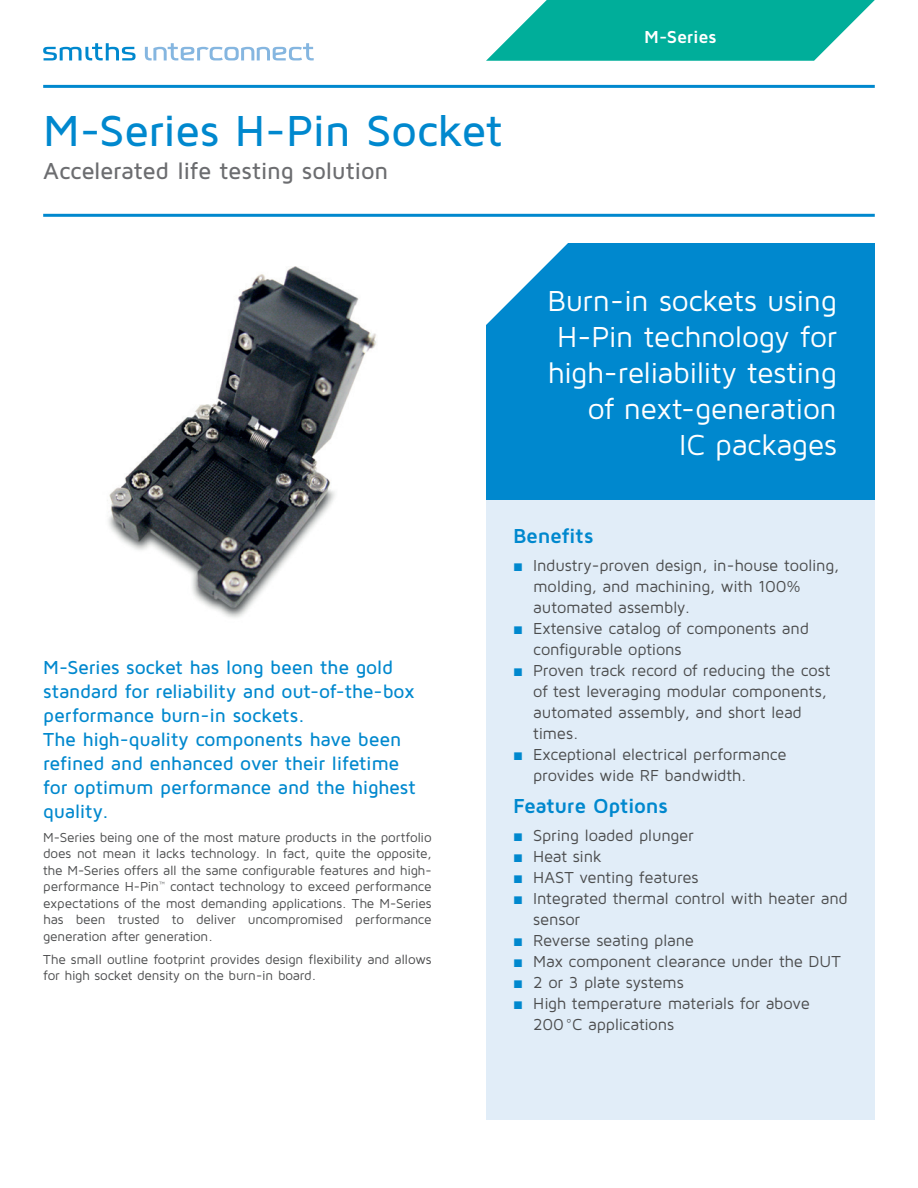
<style>
.page{position:relative;width:918px;height:1188px;background:#fff}
.page>*{position:absolute;margin:0;border:0;box-sizing:border-box;transform-origin:0 0}
.Heading_Cover_2{font:500 45px "Maven Pro";letter-spacing:-.015em;color:#0088ce}
.Heading_2B{font:30px/36px "Maven Pro";letter-spacing:-.015em;color:#fff;text-align:right}
.Heading_Cover_2B{font:500 24px "Maven Pro";letter-spacing:-.015em;color:#6c6d70}
.Heading_3{font:700 21px "Maven Pro";letter-spacing:-.015em;color:#0088ce}
.Heading_4{font:500 19.5px/24px "Maven Pro";letter-spacing:-.015em;color:#0088ce}
.t1{font:700 18px "Maven Pro";letter-spacing:-.015em;color:#fff}
.t2{font:16.5px/21px "Maven Pro";letter-spacing:-.015em;color:#4b4c4d}
.Text{font:13.5px/16.5px "Maven Pro";letter-spacing:-.015em;color:#4b4c4d;text-align:justify}
.s1{font-family:"Arial";color:#0088ce}
</style>
<div class="page">
<div style="left:486px;top:500px;width:389px;height:620px;background:#e1edf8"></div>
<svg style="left:43px;top:43px;width:93px;height:17px"></svg>
<svg style="left:145px;top:43px;width:169px;height:17px"></svg>
<svg style="left:486px;top:0;width:389px;height:61px"></svg>
<img style="left:107px;top:266px;width:270px;height:352px">
<hr style="left:43px;top:214px;width:832px;height:3px;background:#0088ce">
<hr style="left:43px;top:85px;width:832px;height:3px;background:#0088ce">
<div style="left:486px;top:243px;width:389px;height:257px;background:#0088ce"></div>
<svg style="left:486px;top:243px;width:82px;height:82px"></svg>
<p class="Heading_Cover_2" style="left:43px;top:102px;width:461px">M-Series H-Pin Socket</p>
<p class="Heading_Cover_2B" style="left:43px;top:156px;width:347px">Accelerated life testing solution</p>
<p class="t1" style="left:644px;top:25px;width:74px">M-Series</p>
<p class="Heading_4" style="left:43px;top:655px;width:374px">M-Series socket has long been the gold standard for reliability and out-of-the-box performance burn-in sockets.<br>The high-quality components have been refined and enhanced over their lifetime for optimum performance and the highest quality.</p>
<p class="Text" style="left:43px;top:828px;width:390px">M-Series being one of the most mature products in the portfolio does not mean it lacks technology. In fact, quite the opposite, the M-Series offers all the same configurable features and high&shy;performance H-Pin<sup>™</sup> contact technology to exceed performance expectations of the most demanding applications. The M-Series has been trusted to deliver uncompromised performance generation after generation.</p>
<p class="Text" style="left:43px;top:951px;width:390px">The small outline footprint provides design flexibility and allows for high socket density on the burn-in board.</p>
<p class="Heading_2B" style="left:547px;top:282px;width:291px">Burn-in sockets using<br>H-Pin technology for high-reliability testing of next-generation<br>IC packages</p>
<p class="Heading_3" style="left:513px;top:523px;width:82px">Benefits</p>
<p class="t2" style="left:533px;top:554px;width:308px;text-indent:-20px"><span class="s1">■</span> Industry-proven design, in-house tooling, molding, and machining, with 100% automated assembly.</p>
<p class="t2" style="left:533px;top:617px;width:277px;text-indent:-20px"><span class="s1">■</span> Extensive catalog of components and configurable options</p>
<p class="t2" style="left:533px;top:659px;width:299px;text-indent:-20px"><span class="s1">■</span> Proven track record of reducing the cost of test leveraging modular components, automated assembly, and short lead times.</p>
<p class="t2" style="left:533px;top:743px;width:255px;text-indent:-20px"><span class="s1">■</span> Exceptional electrical performance provides wide RF bandwidth.</p>
<p class="Heading_3" style="left:513px;top:793px;width:157px">Feature Options</p>
<p class="t2" style="left:513px;top:824px;width:182px"><span class="s1">■</span> Spring loaded plunger</p>
<p class="t2" style="left:513px;top:845px;width:90px"><span class="s1">■</span> Heat sink</p>
<p class="t2" style="left:513px;top:866px;width:187px"><span class="s1">■</span> HAST venting features</p>
<p class="t2" style="left:533px;top:887px;width:316px;text-indent:-20px"><span class="s1">■</span> Integrated thermal control with heater and sensor</p>
<p class="t2" style="left:513px;top:929px;width:183px"><span class="s1">■</span> Reverse seating plane</p>
<p class="t2" style="left:513px;top:950px;width:329px"><span class="s1">■</span> Max component clearance under the DUT</p>
<p class="t2" style="left:513px;top:971px;width:172px"><span class="s1">■</span> 2 or 3 plate systems</p>
<p class="t2" style="left:533px;top:992px;width:278px;text-indent:-20px"><span class="s1">■</span> High temperature materials for above<br>200°C applications</p>
</div>
